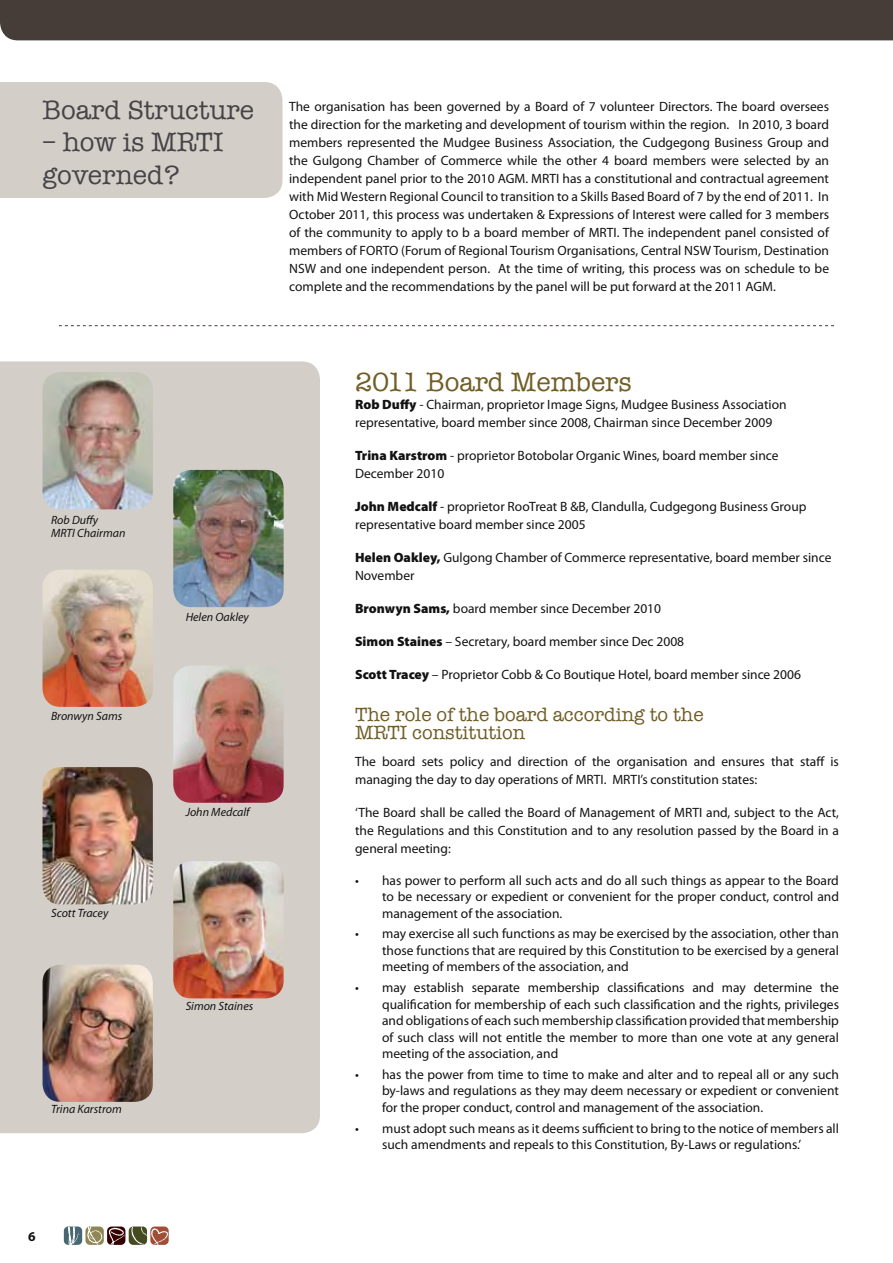
<style>
.page{position:relative;width:893px;height:1263px;background:#fff}
.page>*{position:absolute;margin:0;border:0;box-sizing:border-box;transform-origin:0 0}
.t1{font:27px/32.4px "American Typewriter";color:#474447}
.t2{font:27px "American Typewriter";color:#705e27}
.t3{font:19.5px/18px "American Typewriter";color:#705e27}
.t4{font:13.5px/18px "Myriad Pro";color:#121212;text-align:justify}
.t5{font:700 13.5px "Myriad Pro";color:#121212}
.t6{font:italic 12px/13.8px "Myriad Pro";color:#121212}
.s1{font-weight:900}
</style>
<div class="page">
<div style="left:0;top:0;width:893px;height:40px;background:#463c38"></div>
<svg style="left:107px;top:1226px;width:18px;height:19px"></svg>
<svg style="left:109px;top:1226px;width:60px;height:19px"></svg>
<svg style="left:85px;top:1226px;width:19px;height:19px"></svg>
<svg style="left:87px;top:1226px;width:16px;height:19px"></svg>
<div style="left:64px;top:1226px;width:18px;height:19px;background:#476772;border-radius:4px"></div>
<svg style="left:67px;top:1226px;width:12px;height:19px"></svg>
<div style="left:0;top:82px;width:282px;height:116px;background:#d4cec9"></div>
<div style="left:0;top:361px;width:320px;height:772px;background:#d4cec9"></div>
<svg style="left:59px;top:325px;width:775px;height:1px"></svg>
<img style="left:43px;top:372px;width:110px;height:137px">
<img style="left:43px;top:570px;width:110px;height:137px">
<img style="left:173px;top:470px;width:111px;height:137px">
<img style="left:43px;top:767px;width:110px;height:137px">
<img style="left:173px;top:665px;width:111px;height:138px">
<img style="left:43px;top:964px;width:110px;height:138px">
<img style="left:173px;top:861px;width:111px;height:137px">
<h1 class="t1" style="left:43px;top:93px;width:213px">Board Structure</h1>
<h1 class="t1" style="left:43px;top:125px;width:182px">– how is MRTI governed?</h1>
<p class="t6" style="left:51px;top:513px;width:76px">Rob Duffy<br>MRTI Chairman</p>
<p class="t6" style="left:51px;top:709px;width:73px">Bronwyn Sams</p>
<p class="t6" style="left:51px;top:906px;width:59px">Scott Tracey</p>
<p class="t6" style="left:51px;top:1102px;width:72px">Trina Karstrom</p>
<p class="t5" style="left:28px;top:1228px;width:9px">6</p>
<p class="t6" style="left:186px;top:610px;width:65px">Helen Oakley</p>
<p class="t6" style="left:186px;top:805px;width:66px">John Medcalf</p>
<p class="t6" style="left:186px;top:1000px;width:69px">Simon Staines</p>
<p class="t4" style="left:289px;top:97px;width:541px">The organisation has been governed by a Board of 7 volunteer Directors. The board oversees the direction for the marketing and development of tourism within the region. In 2010, 3 board members represented the Mudgee Business Association, the Cudgegong Business Group and the Gulgong Chamber of Commerce while the other 4 board members were selected by an independent panel prior to the 2010 AGM. MRTI has a constitutional and contractual agreement with Mid Western Regional Council to transition to a Skills Based Board of 7 by the end of 2011. In October 2011, this process was undertaken &amp; Expressions of Interest were called for 3 members of the community to apply to b a board member of MRTI. The independent panel consisted of members of FORTO (Forum of Regional Tourism Organisations, Central NSW Tourism, Destination NSW and one independent person. At the time of writing, this process was on schedule to be complete and the recommendations by the panel will be put forward at the 2011 AGM.</p>
<h1 class="t2" style="left:355px;top:361px;width:278px">2011 Board Members</h1>
<p class="t4" style="left:355px;top:396px;width:433px"><span class="s1">Rob Duffy</span> - Chairman, proprietor Image Signs, Mudgee Business Association representative, board member since 2008, Chairman since December 2009</p>
<p class="t4" style="left:355px;top:447px;width:425px"><span class="s1">Trina Karstrom</span> - proprietor Botobolar Organic Wines, board member since<br>December 2010</p>
<p class="t4" style="left:355px;top:498px;width:453px"><span class="s1">John Medcalf</span> - proprietor RooTreat B &amp;B, Clandulla, Cudgegong Business Group representative board member since 2005</p>
<p class="t4" style="left:355px;top:549px;width:478px"><span class="s1">Helen Oakley,</span> Gulgong Chamber of Commerce representative, board member since<br>November</p>
<p class="t4" style="left:355px;top:600px;width:308px"><span class="s1">Bronwyn Sams,</span> board member since December 2010</p>
<p class="t4" style="left:355px;top:633px;width:331px"><span class="s1">Simon Staines</span> – Secretary, board member since Dec 2008</p>
<p class="t4" style="left:355px;top:666px;width:447px"><span class="s1">Scott Tracey</span> – Proprietor Cobb &amp; Co Boutique Hotel, board member since 2006</p>
<h2 class="t3" style="left:355px;top:705px;width:350px">The role of the board according to the<br>MRTI constitution</h2>
<p class="t4" style="left:355px;top:753px;width:485px">The board sets policy and direction of the organisation and ensures that staff is managing the day to day operations of MRTI. MRTI’s constitution states:</p>
<p class="t4" style="left:355px;top:804px;width:485px">‘The Board shall be called the Board of Management of MRTI and, subject to the Act, the Regulations and this Constitution and to any resolution passed by the Board in a general meeting:</p>
<p class="t4" style="left:382px;top:872px;width:458px;line-height:16.5px;text-indent:-27px">• has power to perform all such acts and do all such things as appear to the Board to be necessary or expedient or convenient for the proper conduct, control and management of the association.</p>
<p class="t4" style="left:382px;top:926px;width:458px;line-height:16.5px;text-indent:-27px">• may exercise all such functions as may be exercised by the association, other than those functions that are required by this Constitution to be exercised by a general meeting of members of the association, and</p>
<p class="t4" style="left:382px;top:980px;width:458px;line-height:16.5px;text-indent:-27px">• may establish separate membership classifications and may determine the qualification for membership of each such classification and the rights, privileges and obligations of each such membership classification provided that membership of such class will not entitle the member to more than one vote at any general meeting of the association, and</p>
<p class="t4" style="left:382px;top:1066px;width:458px;line-height:16.5px;text-indent:-27px">• has the power from time to time to make and alter and to repeal all or any such by-laws and regulations as they may deem necessary or expedient or convenient for the proper conduct, control and management of the association.</p>
<p class="t4" style="left:382px;top:1120px;width:458px;line-height:16.5px;text-indent:-27px">• must adopt such means as it deems sufficient to bring to the notice of members all such amendments and repeals to this Constitution, By-Laws or regulations.’</p>
</div>
